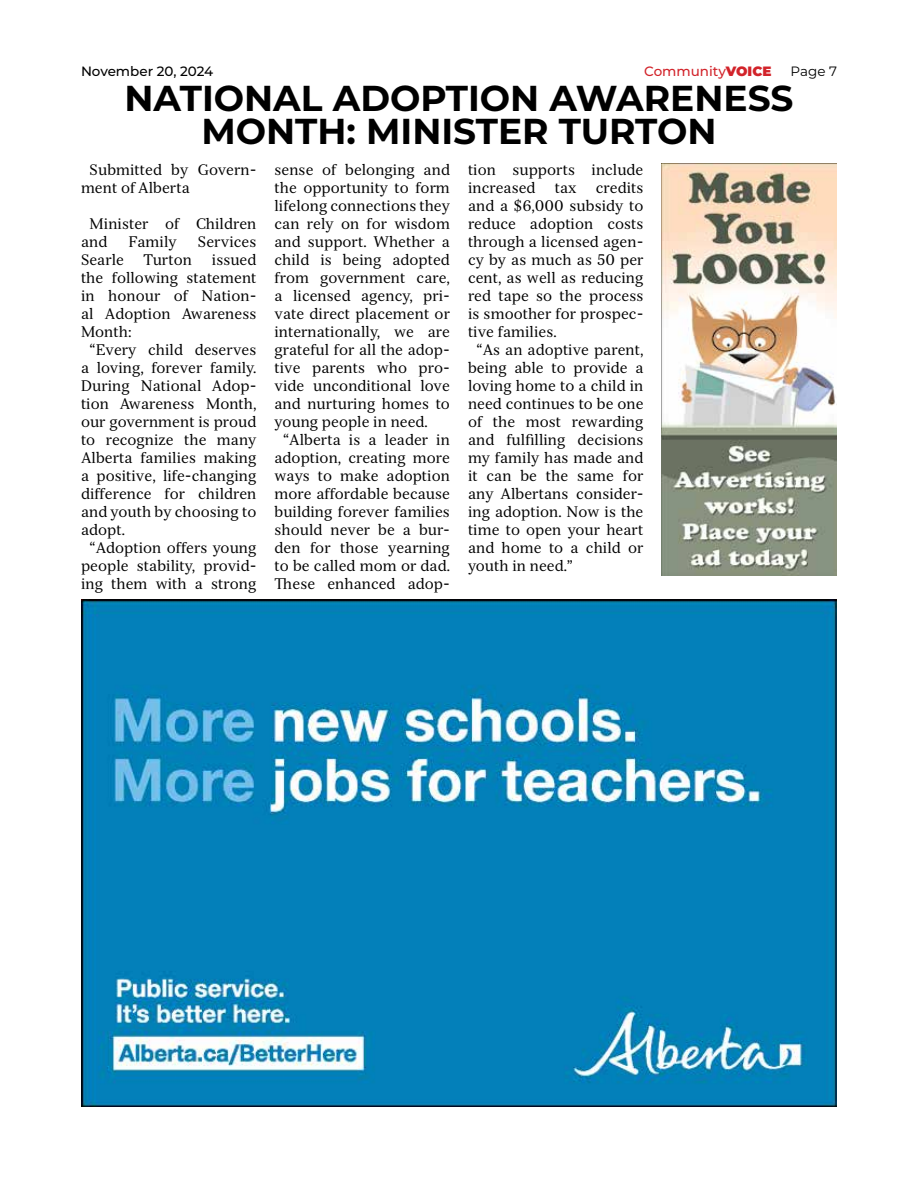
<style>
.page{position:relative;width:918px;height:1188px;background:#fff}
.page>*{position:absolute;margin:0;border:0;box-sizing:border-box;transform-origin:0 0}
.t1{font:700 36px/33px "Montserrat";color:#000;text-align:center}
.t2{font:15px/18px "Serif 12 Beta";color:#000}
.t3{font:500 13.5px "Montserrat";letter-spacing:-.005em;color:#000}
.t4{font:500 13.5px "Montserrat";color:#d2232a}
.t5{font:13.5px "Montserrat";color:#000}
.s1{font-weight:900}
</style>
<div class="page">
<img style="left:81px;top:599px;width:756px;height:508px">
<img style="left:662px;top:164px;width:175px;height:412px">
<p class="t3" style="left:81px;top:62px;width:134px">November 20, 2024</p>
<p class="t4" style="left:644px;top:62px;width:129px">Community<span class="s1">VOICE</span></p>
<p class="t5" style="left:791px;top:62px;width:48px">Page 7</p>
<h1 class="t1" style="left:124px;top:80px;width:671px">NATIONAL ADOPTION AWARENESS<br>MONTH: MINISTER TURTON</h1>
<p class="t2" style="left:81px;top:161px;width:177px;text-indent:9px">Submitted by Govern&shy;ment of Alberta</p>
<p class="t2" style="left:81px;top:215px;width:177px;text-indent:9px">Minister of Children and</p>
<p class="t2" style="left:274px;top:161px;width:177px">sense of belonging and</p>
<p class="t2" style="left:274px;top:179px;width:177px">the opportunity to form</p>
<p class="t2" style="left:274px;top:197px;width:177px">lifelong connections they</p>
<p class="t2" style="left:274px;top:215px;width:177px">can rely on for wisdom</p>
<p class="t2" style="left:274px;top:233px;width:177px">and support. Whether a</p>
<p class="t2" style="left:274px;top:251px;width:177px">child is being adopted</p>
<p class="t2" style="left:274px;top:269px;width:177px">from government care,</p>
<p class="t2" style="left:274px;top:287px;width:177px">a licensed agency, pri-</p>
<p class="t2" style="left:274px;top:305px;width:177px">vate direct placement or</p>
<p class="t2" style="left:274px;top:323px;width:177px">internationally, we are</p>
<p class="t2" style="left:274px;top:341px;width:177px">grateful for all the adop-</p>
<p class="t2" style="left:274px;top:359px;width:177px">tive parents who pro-</p>
<p class="t2" style="left:274px;top:377px;width:177px">vide unconditional love</p>
<p class="t2" style="left:274px;top:395px;width:177px">and nurturing homes to</p>
<p class="t2" style="left:274px;top:413px;width:155px">young people in need.</p>
<p class="t2" style="left:283px;top:431px;width:168px">“Alberta is a leader in</p>
<p class="t2" style="left:274px;top:449px;width:177px">adoption, creating more</p>
<p class="t2" style="left:274px;top:467px;width:177px">ways to make adoption</p>
<p class="t2" style="left:274px;top:485px;width:177px">more affordable because</p>
<p class="t2" style="left:274px;top:503px;width:177px">building forever families</p>
<p class="t2" style="left:274px;top:521px;width:177px">should never be a bur-</p>
<p class="t2" style="left:274px;top:539px;width:177px">den for those yearning</p>
<p class="t2" style="left:274px;top:557px;width:177px">to be called mom or dad.</p>
<p class="t2" style="left:274px;top:575px;width:177px">These enhanced adop-</p>
<p class="t2" style="left:468px;top:161px;width:177px">tion supports include increased</p>
<p class="t2" style="left:555px;top:179px;width:23px">tax</p>
<p class="t2" style="left:596px;top:179px;width:49px">credits</p>
<p class="t2" style="left:468px;top:197px;width:177px">and a $6,000 subsidy to</p>
<p class="t2" style="left:468px;top:215px;width:177px">reduce adoption costs</p>
<p class="t2" style="left:468px;top:233px;width:177px">through a licensed agen-</p>
<p class="t2" style="left:468px;top:251px;width:177px">cy by as much as 50 per</p>
<p class="t2" style="left:468px;top:269px;width:177px">cent, as well as reducing</p>
<p class="t2" style="left:468px;top:287px;width:177px">red tape so the process</p>
<p class="t2" style="left:468px;top:305px;width:177px">is smoother for prospec-</p>
<p class="t2" style="left:468px;top:323px;width:90px">tive families.</p>
<p class="t2" style="left:477px;top:341px;width:168px">“As an adoptive parent,</p>
<p class="t2" style="left:468px;top:359px;width:177px">being able to provide a</p>
<p class="t2" style="left:468px;top:377px;width:177px">loving home to a child in</p>
<p class="t2" style="left:468px;top:395px;width:177px">need continues to be one</p>
<p class="t2" style="left:468px;top:413px;width:177px">of the most rewarding</p>
<p class="t2" style="left:468px;top:431px;width:177px">and fulfilling decisions</p>
<p class="t2" style="left:468px;top:449px;width:177px">my family has made and</p>
<p class="t2" style="left:468px;top:467px;width:177px">it can be the same for</p>
<p class="t2" style="left:468px;top:485px;width:177px">any Albertans consider-</p>
<p class="t2" style="left:468px;top:503px;width:177px">ing adoption. Now is the</p>
<p class="t2" style="left:468px;top:521px;width:177px">time to open your heart</p>
<p class="t2" style="left:468px;top:539px;width:177px">and home to a child or</p>
<p class="t2" style="left:468px;top:557px;width:107px">youth in need.”</p>
<p class="t2" style="left:129px;top:233px;width:50px">Family</p>
<p class="t2" style="left:198px;top:233px;width:60px">Services</p>
<p class="t2" style="left:81px;top:251px;width:45px">Searle</p>
<p class="t2" style="left:144px;top:251px;width:50px">Turton</p>
<p class="t2" style="left:212px;top:251px;width:46px">issued</p>
<p class="t2" style="left:81px;top:269px;width:177px">the following statement</p>
<p class="t2" style="left:81px;top:287px;width:177px">in honour of Nation-</p>
<p class="t2" style="left:81px;top:305px;width:177px">al Adoption Awareness</p>
<p class="t2" style="left:81px;top:323px;width:52px">Month:</p>
<p class="t2" style="left:90px;top:341px;width:168px">“Every child deserves</p>
<p class="t2" style="left:81px;top:359px;width:177px">a loving, forever family.</p>
<p class="t2" style="left:81px;top:377px;width:177px">During National Adop-</p>
<p class="t2" style="left:81px;top:395px;width:177px">tion Awareness Month,</p>
<p class="t2" style="left:81px;top:413px;width:177px">our government is proud</p>
<p class="t2" style="left:81px;top:431px;width:177px">to recognize the many</p>
<p class="t2" style="left:81px;top:449px;width:177px">Alberta families making</p>
<p class="t2" style="left:81px;top:467px;width:177px">a positive, life-changing</p>
<p class="t2" style="left:81px;top:485px;width:177px">difference for children</p>
<p class="t2" style="left:81px;top:503px;width:177px">and youth by choosing to</p>
<p class="t2" style="left:81px;top:521px;width:45px">adopt.</p>
<p class="t2" style="left:90px;top:539px;width:168px">“Adoption offers young</p>
<p class="t2" style="left:81px;top:557px;width:177px">people stability, provid-</p>
<p class="t2" style="left:81px;top:575px;width:177px">ing them with a strong</p>
</div>
